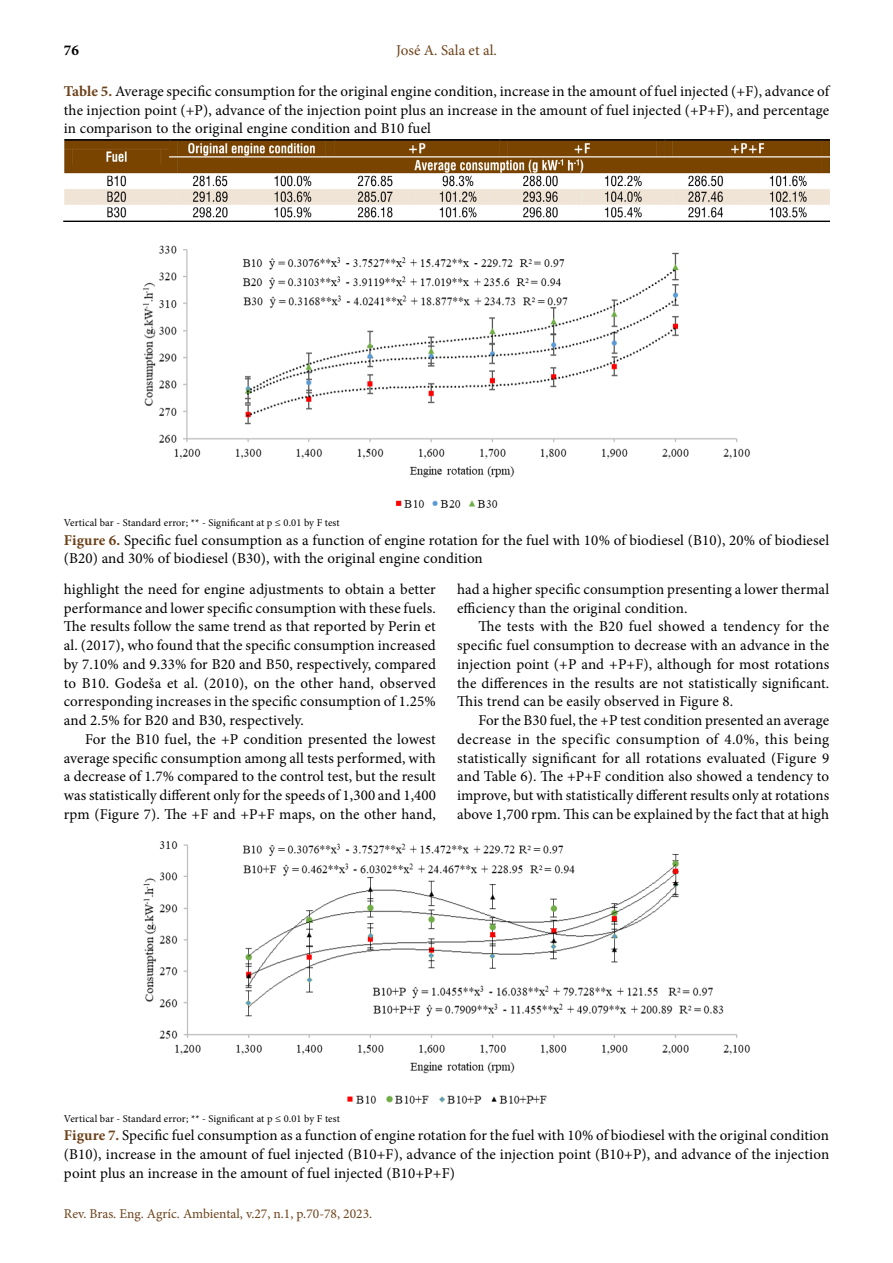
<style>
.page{position:relative;width:893px;height:1263px;background:#fff}
.page>*{position:absolute;margin:0;border:0;box-sizing:border-box;transform-origin:0 0}
.t1{font:15px/18.8px "Minion Pro";letter-spacing:.01em;color:#000;text-align:justify}
.t2{font:15px "Minion Pro";color:#6c4119}
.t3{font:700 15px "Minion Pro";color:#000}
.t4{font:13.5px "Minion Pro";color:#6c4119}
.t5{font:10.5px "Minion Pro";letter-spacing:.01em;color:#000}
.s1{font-weight:700;color:#6c4119}
</style>
<div class="page">
<img style="left:64px;top:140px;width:765px;height:81px">
<img style="left:142px;top:245px;width:608px;height:263px">
<img style="left:143px;top:841px;width:607px;height:263px">
<p class="t3" style="left:64px;top:40px;width:16px">76</p>
<p class="t2" style="left:396px;top:40px;width:102px">José A. Sala et al.</p>
<p class="t1" style="left:64px;top:82px;width:767px"><span class="s1">Table 5.</span> Average specific consumption for the original engine condition, increase in the amount of fuel injected (+F), advance of the injection point (+P), advance of the injection point plus an increase in the amount of fuel injected (+P+F), and percentage in comparison to the original engine condition and B10 fuel</p>
<p class="t5" style="left:64px;top:515px;width:277px">Vertical bar - Standard error; ** - Significant at p ≤ 0.01 by F test</p>
<p class="t1" style="left:64px;top:531px;width:767px"><span class="s1">Figure 6.</span> Specific fuel consumption as a function of engine rotation for the fuel with 10% of biodiesel (B10), 20% of biodiesel (B20) and 30% of biodiesel (B30), with the original engine condition</p>
<p class="t1" style="left:64px;top:580px;width:374px">highlight the need for engine adjustments to obtain a better performance and lower specific consumption with these fuels.<br>The results follow the same trend as that reported by Perin et al. (2017), who found that the specific consumption increased by 7.10% and 9.33% for B20 and B50, respectively, compared to B10. Godeša et al. (2010), on the other hand, observed corresponding increases in the specific consumption of 1.25% and 2.5% for B20 and B30, respectively.</p>
<p class="t1" style="left:64px;top:730px;width:374px;text-indent:21px">For the B10 fuel, the +P condition presented the lowest average specific consumption among all tests performed, with a decrease of 1.7% compared to the control test, but the result was statistically different only for the speeds of 1,300 and 1,400 rpm (Figure 7). The +F and +P+F maps, on the other hand,</p>
<p class="t1" style="left:457px;top:580px;width:374px">had a higher specific consumption presenting a lower thermal efficiency than the original condition.</p>
<p class="t1" style="left:457px;top:617px;width:374px;text-indent:21px">The tests with the B20 fuel showed a tendency for the specific fuel consumption to decrease with an advance in the injection point (+P and +P+F), although for most rotations the differences in the results are not statistically significant.<br>This trend can be easily observed in Figure 8.</p>
<p class="t1" style="left:457px;top:711px;width:374px;text-indent:21px">For the B30 fuel, the +P test condition presented an average decrease in the specific consumption of 4.0%, this being statistically significant for all rotations evaluated (Figure 9 and Table 6). The +P+F condition also showed a tendency to improve, but with statistically different results only at rotations above 1,700 rpm. This can be explained by the fact that at high</p>
<p class="t5" style="left:64px;top:1111px;width:277px">Vertical bar - Standard error; ** - Significant at p ≤ 0.01 by F test</p>
<p class="t1" style="left:64px;top:1126px;width:767px"><span class="s1">Figure 7.</span> Specific fuel consumption as a function of engine rotation for the fuel with 10% of biodiesel with the original condition (B10), increase in the amount of fuel injected (B10+F), advance of the injection point (B10+P), and advance of the injection point plus an increase in the amount of fuel injected (B10+P+F)</p>
<p class="t4" style="left:64px;top:1204px;width:310px">Rev. Bras. Eng. Agríc. Ambiental, v.27, n.1, p.70-78, 2023.</p>
</div>
